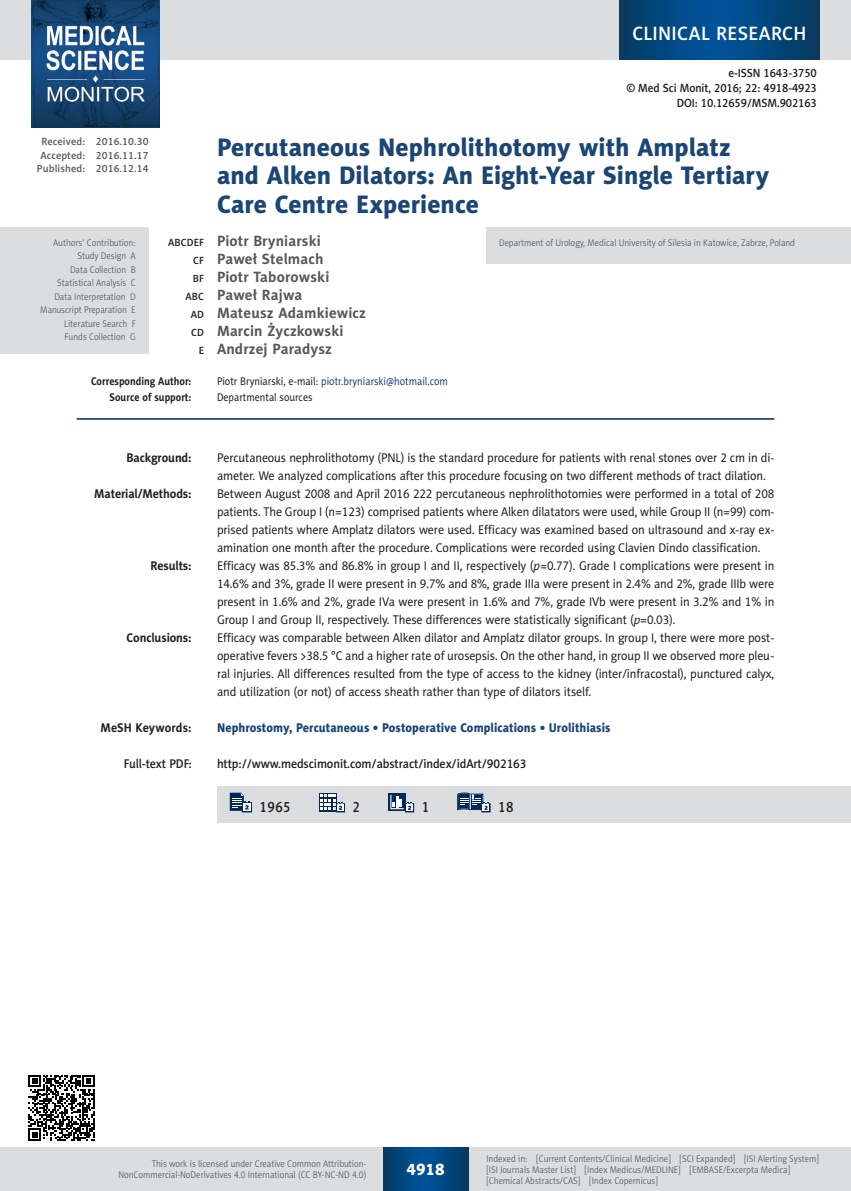
<style>
.page{position:relative;width:851px;height:1191px;background:#fff}
.page>*{position:absolute;margin:0;border:0;box-sizing:border-box;transform-origin:0 0}
.MSM_Tytul{font:25.5px/28.5px "Naomi Sans EFN Heavy";color:#1a4574}
.t1{font:19.5px "Naomi Sans EFN Medium";letter-spacing:.015em;color:#fff}
.t2{font:16.5px "Naomi Sans EFN Heavy";color:#fff}
.MSM_Autorzy{font:700 15px "Naomi Sans EFN";letter-spacing:.01em;color:#57585a}
.MSM_dane{font:15px "Naomi Sans EFN Medium";letter-spacing:.03em;color:#231f20;scale:.9 1}
.MSM_Summary_body{font:12.75px/18px "Naomi Sans EFN";letter-spacing:-.01em;color:#231f20;text-align:justify;scale:.95 1}
.MSM_full_text_pdf{font:12.75px "Naomi Sans EFN Medium";letter-spacing:-.01em;color:#231f20;scale:.95 1}
.MSM_keywords{font:12.75px "Naomi Sans EFN Heavy";letter-spacing:.005em;color:#1a4574;scale:.95 1}
.MSM_Summary_body-2{font:700 12.75px "Naomi Sans EFN";letter-spacing:-.01em;color:#231f20;scale:.95 1}
.MSM_keywords-2{font:700 12.75px "Naomi Sans EFN";letter-spacing:.005em;color:#231f20;scale:.95 1}
.MSM_full_text_pdf-2{font:12px "Naomi Sans EFN Medium";letter-spacing:-.01em;color:#231f20;scale:.95 1}
.MSM_Adres{font:11.25px "Naomi Sans EFN";color:#1a4574;scale:.9 1}
.MSM_Adres-2{font:700 11.25px "Naomi Sans EFN";color:#231f20;scale:.9 1}
.MSM_Support{font:11.25px "Naomi Sans EFN";color:#231f20;scale:.9 1}
.MSM_Support-2{font:700 11.25px "Naomi Sans EFN";color:#231f20;scale:.9 1}
.t3{font:10.5px "Naomi Sans EFN Medium";letter-spacing:.01em;color:#57585a}
.MSM_pagina_sygnatura{font:9.75px/11.2px "Naomi Sans EFN Light";color:#57585a;scale:.9 1}
.MSM_Afiliacja{font:9.75px "Naomi Sans EFN Light";color:#57585a;scale:.9 1}
.s1{font-family:"Naomi Sans EFN Medium";font-weight:400;font-size:10.5px;color:#231f20}
.s2{color:#231f20}
.s3{font-style:italic}
</style>
<div class="page">
<div style="left:217px;top:786px;width:633px;height:36px;background:#dcdddf"></div>
<svg style="left:230px;top:792px;width:22px;height:20px"></svg>
<div style="left:319px;top:793px;width:17px;height:18px;background:#00295c"></div>
<svg style="left:320px;top:794px;width:25px;height:18px"></svg>
<div style="left:388px;top:793px;width:18px;height:18px;background:#00295c"></div>
<svg style="left:390px;top:795px;width:24px;height:17px"></svg>
<svg style="left:457px;top:792px;width:33px;height:20px"></svg>
<hr style="left:77px;top:418px;width:697px;height:2px;background:#00295c">
<div style="left:0;top:228px;width:148px;height:126px;background:#dcdddf"></div>
<div style="left:486px;top:228px;width:364px;height:36px;background:#dcdddf"></div>
<svg style="left:28px;top:1075px;width:67px;height:66px"></svg>
<hr style="left:850px;top:0;width:1px;height:60px;background:#dcdddf">
<div style="left:0;top:1148px;width:850px;height:43px;background:#dcdddf"></div>
<svg style="left:383px;top:1147px;width:85px;height:43px;background:#02477e"></svg>
<div style="left:0;top:0;width:850px;height:60px;background:#dcdddf"></div>
<svg style="left:619px;top:0;width:200px;height:60px;background:#02477e"></svg>
<img style="left:32px;top:0;width:127px;height:128px">
<h2 class="t1" style="left:632px;top:22px;width:175px">CLINICAL RESEARCH</h2>
<p class="MSM_full_text_pdf-2" style="left:728px;top:66px;width:95px">e-ISSN 1643-3750</p>
<p class="MSM_full_text_pdf-2" style="left:626px;top:81px;width:202px">© Med Sci Monit, 2016; 22: 4918-4923</p>
<p class="MSM_full_text_pdf-2" style="left:676px;top:96px;width:149px">DOI: 10.12659/MSM.902163</p>
<p class="MSM_Tytul" style="left:217px;top:132px;width:554px">Percutaneous Nephrolithotomy with Amplatz and Alken Dilators: An Eight-Year Single Tertiary<br>Care Centre Experience</p>
<p class="MSM_Autorzy" style="left:168px;top:232px;width:154px"><span class="s1">ABCDEF</span> Piotr Bryniarski</p>
<p class="MSM_Autorzy" style="left:193px;top:250px;width:132px"><span class="s1">CF</span> Paweł Stelmach</p>
<p class="MSM_Autorzy" style="left:193px;top:268px;width:138px"><span class="s1">BF</span> Piotr Taborowski</p>
<p class="MSM_Autorzy" style="left:185px;top:286px;width:118px"><span class="s1">ABC</span> Paweł Rajwa</p>
<p class="MSM_Autorzy" style="left:191px;top:304px;width:177px"><span class="s1">AD</span> Mateusz Adamkiewicz</p>
<p class="MSM_Autorzy" style="left:191px;top:322px;width:154px"><span class="s1">CD</span> Marcin Życzkowski</p>
<p class="MSM_Autorzy" style="left:199px;top:340px;width:135px"><span class="s1">E</span> Andrzej Paradysz</p>
<p class="MSM_Adres-2" style="left:91px;top:375px;width:113px">Corresponding Author:</p>
<p class="MSM_Adres" style="left:217px;top:375px;width:258px"><span class="s2">Piotr Bryniarski, e-mail:</span> piotr.bryniarski@hotmail.com</p>
<p class="MSM_Support-2" style="left:110px;top:391px;width:92px">Source of support:</p>
<p class="MSM_Support" style="left:217px;top:391px;width:108px">Departmental sources</p>
<p class="t3" style="left:41px;top:136px;width:109px">Received: 2016.10.30</p>
<p class="t3" style="left:40px;top:149px;width:110px">Accepted: 2016.11.17</p>
<p class="t3" style="left:37px;top:163px;width:113px">Published: 2016.12.14</p>
<p class="MSM_pagina_sygnatura" style="left:53px;top:237px;width:93px">Authors’ Contribution:</p>
<p class="MSM_pagina_sygnatura" style="left:77px;top:250px;width:66px">Study Design A</p>
<p class="MSM_pagina_sygnatura" style="left:70px;top:264px;width:74px">Data Collection B</p>
<p class="MSM_pagina_sygnatura" style="left:57px;top:277px;width:89px">Statistical Analysis C</p>
<p class="MSM_pagina_sygnatura" style="left:54px;top:291px;width:92px">Data Interpretation D</p>
<p class="MSM_pagina_sygnatura" style="left:40px;top:304px;width:107px">Manuscript Preparation E</p>
<p class="MSM_pagina_sygnatura" style="left:64px;top:318px;width:81px">Literature Search F</p>
<p class="MSM_pagina_sygnatura" style="left:65px;top:331px;width:80px">Funds Collection G</p>
<p class="MSM_Afiliacja" style="left:499px;top:237px;width:330px">Department of Urology, Medical University of Silesia in Katowice, Zabrze, Poland</p>
<p class="MSM_Summary_body-2" style="left:126px;top:450px;width:70px">Background:</p>
<p class="MSM_Summary_body" style="left:217px;top:449px;width:588px">Percutaneous nephrolithotomy (PNL) is the standard procedure for patients with renal stones over 2 cm in di&shy;ameter. We analyzed complications after this procedure focusing on two different methods of tract dilation.</p>
<p class="MSM_Summary_body-2" style="left:94px;top:486px;width:104px">Material/Methods:</p>
<p class="MSM_Summary_body" style="left:217px;top:485px;width:588px">Between August 2008 and April 2016 222 percutaneous nephrolithotomies were performed in a total of 208 patients. The Group I (n=123) comprised patients where Alken dilatators were used, while Group II (n=99) com&shy;prised patients where Amplatz dilators were used. Efficacy was examined based on ultrasound and x-ray ex&shy;amination one month after the procedure. Complications were recorded using Clavien Dindo classification.</p>
<p class="MSM_Summary_body-2" style="left:150px;top:558px;width:45px">Results:</p>
<p class="MSM_Summary_body" style="left:217px;top:557px;width:588px">Efficacy was 85.3% and 86.8% in group I and II, respectively (<span class="s3">p</span>=0.77). Grade I complications were present in 14.6% and 3%, grade II were present in 9.7% and 8%, grade IIIa were present in 2.4% and 2%, grade IIIb were present in 1.6% and 2%, grade IVa were present in 1.6% and 7%, grade IVb were present in 3.2% and 1% in Group I and Group II, respectively. These differences were statistically significant (<span class="s3">p</span>=0.03).</p>
<p class="MSM_Summary_body-2" style="left:127px;top:630px;width:70px">Conclusions:</p>
<p class="MSM_Summary_body" style="left:217px;top:629px;width:588px">Efficacy was comparable between Alken dilator and Amplatz dilator groups. In group I, there were more post&shy;operative fevers &gt;38.5 °C and a higher rate of urosepsis. On the other hand, in group II we observed more pleu&shy;ral injuries. All differences resulted from the type of access to the kidney (inter/infracostal), punctured calyx, and utilization (or not) of access sheath rather than type of dilators itself.</p>
<p class="MSM_keywords-2" style="left:100px;top:720px;width:97px">MeSH Keywords:</p>
<p class="MSM_keywords" style="left:217px;top:720px;width:416px">Nephrostomy, Percutaneous • Postoperative Complications • Urolithiasis</p>
<p class="MSM_full_text_pdf" style="left:124px;top:756px;width:73px">Full-text PDF:</p>
<p class="MSM_full_text_pdf" style="left:217px;top:756px;width:327px">http://www.medscimonit.com/abstract/index/idArt/902163</p>
<p class="MSM_dane" style="left:259px;top:798px;width:36px">1965</p>
<p class="MSM_dane" style="left:352px;top:798px;width:10px">2</p>
<p class="MSM_dane" style="left:421px;top:798px;width:10px">1</p>
<p class="MSM_dane" style="left:498px;top:798px;width:19px">18</p>
<p class="MSM_pagina_sygnatura" style="left:118px;top:1158px;width:277px;text-align:right">This work is licensed under Creative Common Attribution-<br>NonCommercial-NoDerivatives 4.0 International (CC BY-NC-ND 4.0)</p>
<p class="t2" style="left:406px;top:1159px;width:40px">4918</p>
<p class="MSM_pagina_sygnatura" style="left:486px;top:1152px;width:371px">Indexed in: [Current Contents/Clinical Medicine] [SCI Expanded] [ISI Alerting System] [ISI Journals Master List] [Index Medicus/MEDLINE] [EMBASE/Excerpta Medica] [Chemical Abstracts/CAS] [Index Copernicus]</p>
</div>
